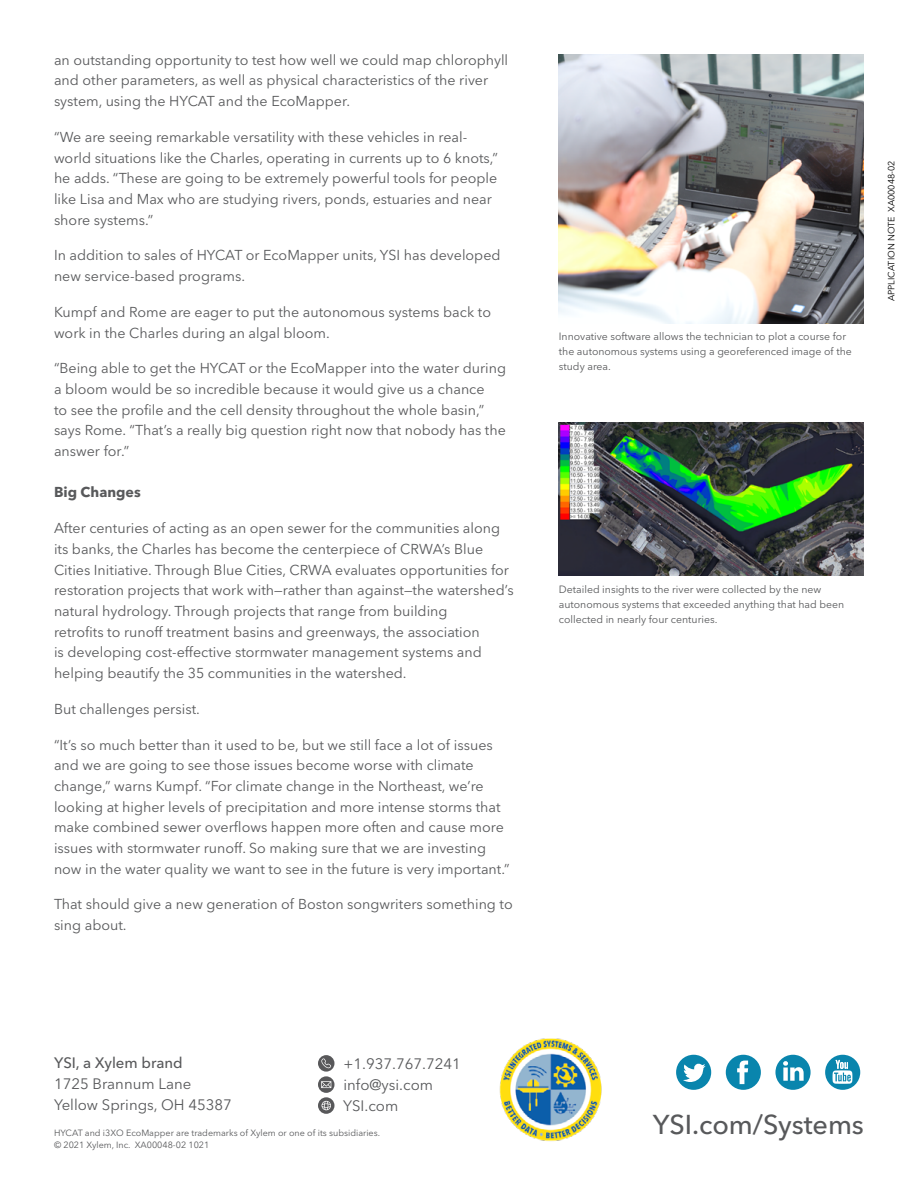
<style>
.page{position:relative;width:918px;height:1188px;background:#fff}
.page>*{position:absolute;margin:0;border:0;box-sizing:border-box;transform-origin:0 0}
.t1{font:500 27.15px "Avenir Next LT Pro";letter-spacing:-.005em;color:#58595b}
.t2{font:15px/21.1px "Avenir Next LT Pro";color:#58595b}
.t3{font:500 15px "Avenir Next LT Pro";color:#58595b}
.t4{font:14.25px/20.7px "Avenir Next LT Pro";color:#58595b}
.t5{font:700 14.25px "Avenir Next LT Pro";color:#58595b}
.t6{font:10.5px/15px "Avenir Next LT Pro";color:#58595b}
.t7{font:9px/12px "Avenir Next LT Pro";color:#58595b}
.t8{font:9px "Avenir Next LT Pro";color:#000}
</style>
<div class="page">
<div style="left:676px;top:1055px;width:35px;height:35px;background:#0985ad;border-radius:50%"></div>
<svg style="left:683px;top:1063px;width:23px;height:19px"></svg>
<div style="left:726px;top:1055px;width:35px;height:35px;background:#0985ad;border-radius:50%"></div>
<svg style="left:737px;top:1061px;width:12px;height:24px"></svg>
<div style="left:775px;top:1055px;width:36px;height:35px;background:#0985ad;border-radius:50%"></div>
<svg style="left:783px;top:1061px;width:21px;height:20px"></svg>
<div style="left:825px;top:1055px;width:35px;height:35px;background:#0985ad;border-radius:50%"></div>
<svg style="left:833px;top:1060px;width:20px;height:24px"></svg>
<svg style="left:318px;top:1076px;width:16px;height:17px"></svg>
<svg style="left:321px;top:1081px;width:10px;height:7px"></svg>
<svg style="left:318px;top:1097px;width:16px;height:17px"></svg>
<svg style="left:322px;top:1101px;width:9px;height:9px"></svg>
<svg style="left:318px;top:1055px;width:16px;height:17px"></svg>
<svg style="left:321px;top:1058px;width:10px;height:10px"></svg>
<img style="left:499px;top:1038px;width:103px;height:103px">
<img style="left:559px;top:422px;width:305px;height:154px">
<img style="left:559px;top:54px;width:305px;height:269px">
<p class="t4" style="left:54px;top:49px;width:456px">an outstanding opportunity to test how well we could map chlorophyll and other parameters, as well as physical characteristics of the river system, using the HYCAT and the EcoMapper.</p>
<p class="t4" style="left:54px;top:127px;width:446px">“We are seeing remarkable versatility with these vehicles in real&shy;world situations like the Charles, operating in currents up to 6 knots,” he adds. “These are going to be extremely powerful tools for people like Lisa and Max who are studying rivers, ponds, estuaries and near shore systems.”</p>
<p class="t4" style="left:54px;top:245px;width:448px">In addition to sales of HYCAT or EcoMapper units, YSI has developed new service-based programs.</p>
<p class="t4" style="left:54px;top:302px;width:439px">Kumpf and Rome are eager to put the autonomous systems back to work in the Charles during an algal bloom.</p>
<p class="t4" style="left:54px;top:358px;width:454px">“Being able to get the HYCAT or the EcoMapper into the water during a bloom would be so incredible because it would give us a chance<br>to see the profile and the cell density throughout the whole basin,” says Rome. “That’s a really big question right now that nobody has the answer for.”</p>
<p class="t5" style="left:54px;top:484px;width:88px">Big Changes</p>
<p class="t4" style="left:54px;top:518px;width:461px">After centuries of acting as an open sewer for the communities along its banks, the Charles has become the centerpiece of CRWA’s Blue Cities Initiative. Through Blue Cities, CRWA evaluates opportunities for restoration projects that work with—rather than against—the watershed’s natural hydrology. Through projects that range from building<br>retrofits to runoff treatment basins and greenways, the association<br>is developing cost-effective stormwater management systems and helping beautify the 35 communities in the watershed.</p>
<p class="t4" style="left:54px;top:699px;width:147px">But challenges persist.</p>
<p class="t4" style="left:54px;top:734px;width:457px">“It’s so much better than it used to be, but we still face a lot of issues and we are going to see those issues become worse with climate change,” warns Kumpf. “For climate change in the Northeast, we’re looking at higher levels of precipitation and more intense storms that make combined sewer overflows happen more often and cause more issues with stormwater runoff. So making sure that we are investing now in the water quality we want to see in the future is very important.”</p>
<p class="t4" style="left:54px;top:894px;width:460px">That should give a new generation of Boston songwriters something to sing about.</p>
<p class="t6" style="left:559px;top:329px;width:295px">Innovative software allows the technician to plot a course for the autonomous systems using a georeferenced image of the study area.</p>
<p class="t8" style="left:886px;top:301px;width:142px;rotate:-90deg">APPLICATION NOTE XA00048-02</p>
<p class="t6" style="left:559px;top:581px;width:287px">Detailed insights to the river were collected by the new autonomous systems that exceeded anything that had been collected in nearly four centuries.</p>
<p class="t3" style="left:54px;top:1054px;width:130px">YSI, a Xylem brand</p>
<p class="t2" style="left:54px;top:1074px;width:179px">1725 Brannum Lane<br>Yellow Springs, OH 45387</p>
<p class="t2" style="left:343px;top:1053px;width:119px">+1.937.767.7241 info@ysi.com<br>YSI.com</p>
<p class="t7" style="left:54px;top:1126px;width:328px">HYCAT and i3XO EcoMapper are trademarks of Xylem or one of its subsidiaries. © 2021 Xylem, Inc. XA00048-02 1021</p>
<h1 class="t1" style="left:653px;top:1108px;width:213px">YSI.com/Systems</h1>
</div>
